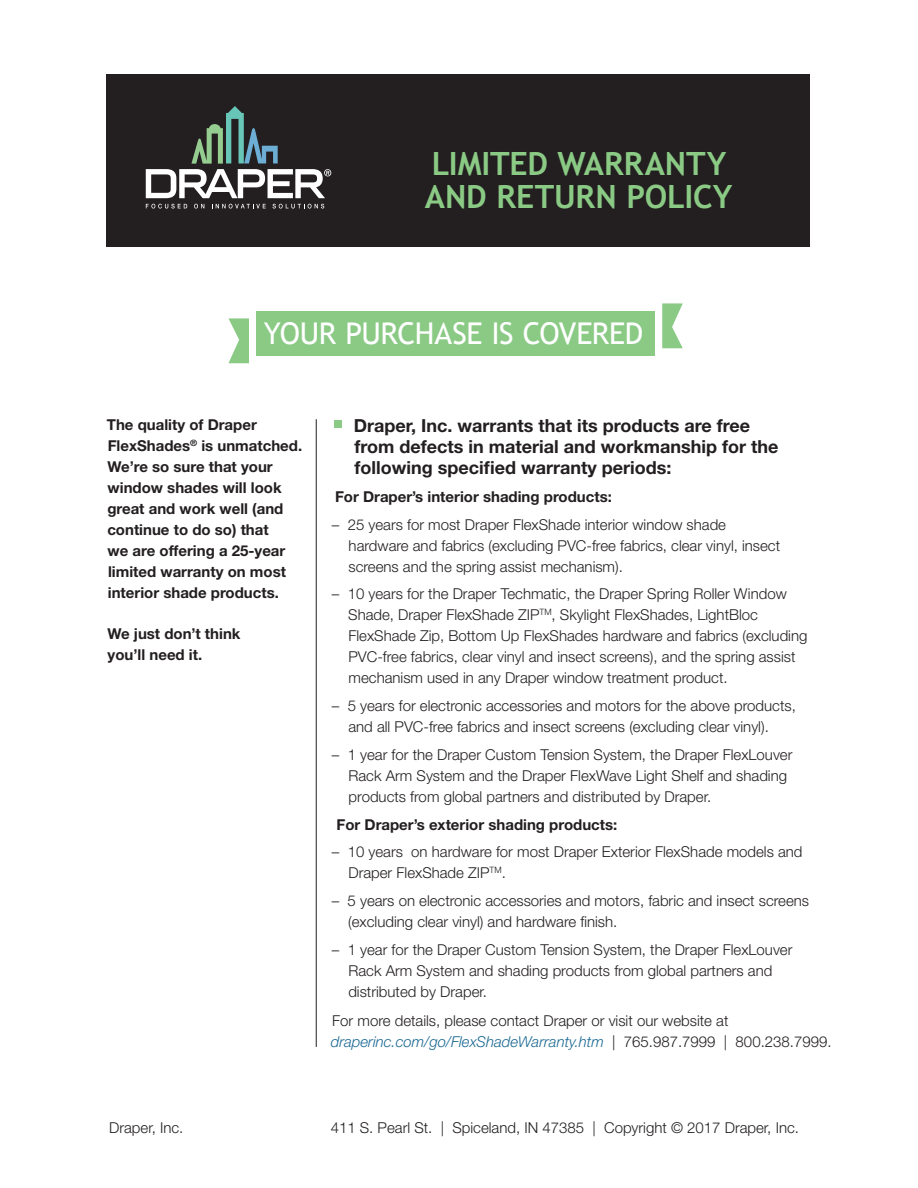
<style>
.page{position:relative;width:918px;height:1188px;background:#fff}
.page>*{position:absolute;margin:0;border:0;box-sizing:border-box;transform-origin:0 0}
.t1{font:700 31.95px/33.8px "Trebuchet MS";letter-spacing:-.005em;color:#8aca85}
.t2{font:30px "Trebuchet MS";letter-spacing:-.015em;color:#fff}
.t3{font:700 18px/21px "Helvetica Neue LT Std";color:#231f20}
.t4{font:300 15px/21px "Helvetica Neue LT Std";color:#231f20}
.t5{font:700 15px/21px "Helvetica Neue LT Std";color:#231f20}
.s1{font-style:italic;color:#1b6993}
</style>
<div class="page">
<div style="left:256px;top:311px;width:399px;height:45px;background:#8aca85"></div>
<svg style="left:228px;top:318px;width:21px;height:45px"></svg>
<svg style="left:662px;top:303px;width:21px;height:45px"></svg>
<div style="left:334px;top:420px;width:7px;height:8px;background:#8aca85"></div>
<hr style="left:316px;top:419px;width:1px;height:628px;background:#231f20">
<div style="left:107px;top:74px;width:703px;height:172px;background:#231f20"></div>
<svg style="left:146px;top:106px;width:185px;height:92px"></svg>
<svg style="left:146px;top:204px;width:41px;height:5px"></svg>
<svg style="left:194px;top:204px;width:10px;height:5px"></svg>
<svg style="left:212px;top:204px;width:54px;height:5px"></svg>
<svg style="left:273px;top:204px;width:51px;height:5px"></svg>
<h1 class="t1" style="left:425px;top:147px;width:309px">LIMITED WARRANTY<br>AND RETURN POLICY</h1>
<h2 class="t2" style="left:264px;top:316px;width:381px">YOUR PURCHASE IS COVERED</h2>
<p class="t5" style="left:107px;top:414px;width:197px">The quality of Draper<br>FlexShades<sup>®</sup> is unmatched.<br>We’re so sure that your window shades will look great and work well (and continue to do so) that<br>we are offering a 25-year limited warranty on most interior shade products.</p>
<p class="t5" style="left:107px;top:623px;width:135px">We just don’t think you’ll need it.</p>
<p class="t4" style="left:109px;top:1117px;width:76px">Draper, Inc.</p>
<p class="t3" style="left:354px;top:415px;width:426px">Draper, Inc. warrants that its products are free from defects in material and workmanship for the following specified warranty periods:</p>
<p class="t5" style="left:335px;top:486px;width:278px">For Draper’s interior shading products:</p>
<p class="t4" style="left:348px;top:513px;width:433px;text-indent:-17px">– 25 years for most Draper FlexShade interior window shade hardware and fabrics (excluding PVC-free fabrics, clear vinyl, insect screens and the spring assist mechanism).</p>
<p class="t4" style="left:348px;top:583px;width:461px;text-indent:-16px">– 10 years for the Draper Techmatic, the Draper Spring Roller Window Shade, Draper FlexShade ZIP<sup>TM</sup>, Skylight FlexShades, LightBloc FlexShade Zip, Bottom Up FlexShades hardware and fabrics (excluding PVC-free fabrics, clear vinyl and insect screens), and the spring assist mechanism used in any Draper window treatment product.</p>
<p class="t4" style="left:348px;top:695px;width:449px;text-indent:-17px">– 5 years for electronic accessories and motors for the above products, and all PVC-free fabrics and insect screens (excluding clear vinyl).</p>
<p class="t4" style="left:348px;top:744px;width:446px;text-indent:-17px">– 1 year for the Draper Custom Tension System, the Draper FlexLouver<br>Rack Arm System and the Draper FlexWave Light Shelf and shading products from global partners and distributed by Draper.</p>
<p class="t5" style="left:337px;top:813px;width:282px">For Draper’s exterior shading products:</p>
<p class="t4" style="left:348px;top:841px;width:456px;text-indent:-17px">– 10 years on hardware for most Draper Exterior FlexShade models and<br>Draper FlexShade ZIP<sup>TM</sup>.</p>
<p class="t4" style="left:348px;top:890px;width:462px;text-indent:-16px">– 5 years on electronic accessories and motors, fabric and insect screens (excluding clear vinyl) and hardware finish.</p>
<p class="t4" style="left:348px;top:939px;width:446px;text-indent:-17px">– 1 year for the Draper Custom Tension System, the Draper FlexLouver<br>Rack Arm System and shading products from global partners and distributed by Draper.</p>
<p class="t4" style="left:331px;top:1010px;width:502px">For more details, please contact Draper or visit our website at <span class="s1">draperinc.com/go/FlexShadeWarranty.htm</span> | 765.987.7999 | 800.238.7999.</p>
<p class="t4" style="left:331px;top:1117px;width:470px">411 S. Pearl St. | Spiceland, IN 47385 | Copyright © 2017 Draper, Inc.</p>
</div>
